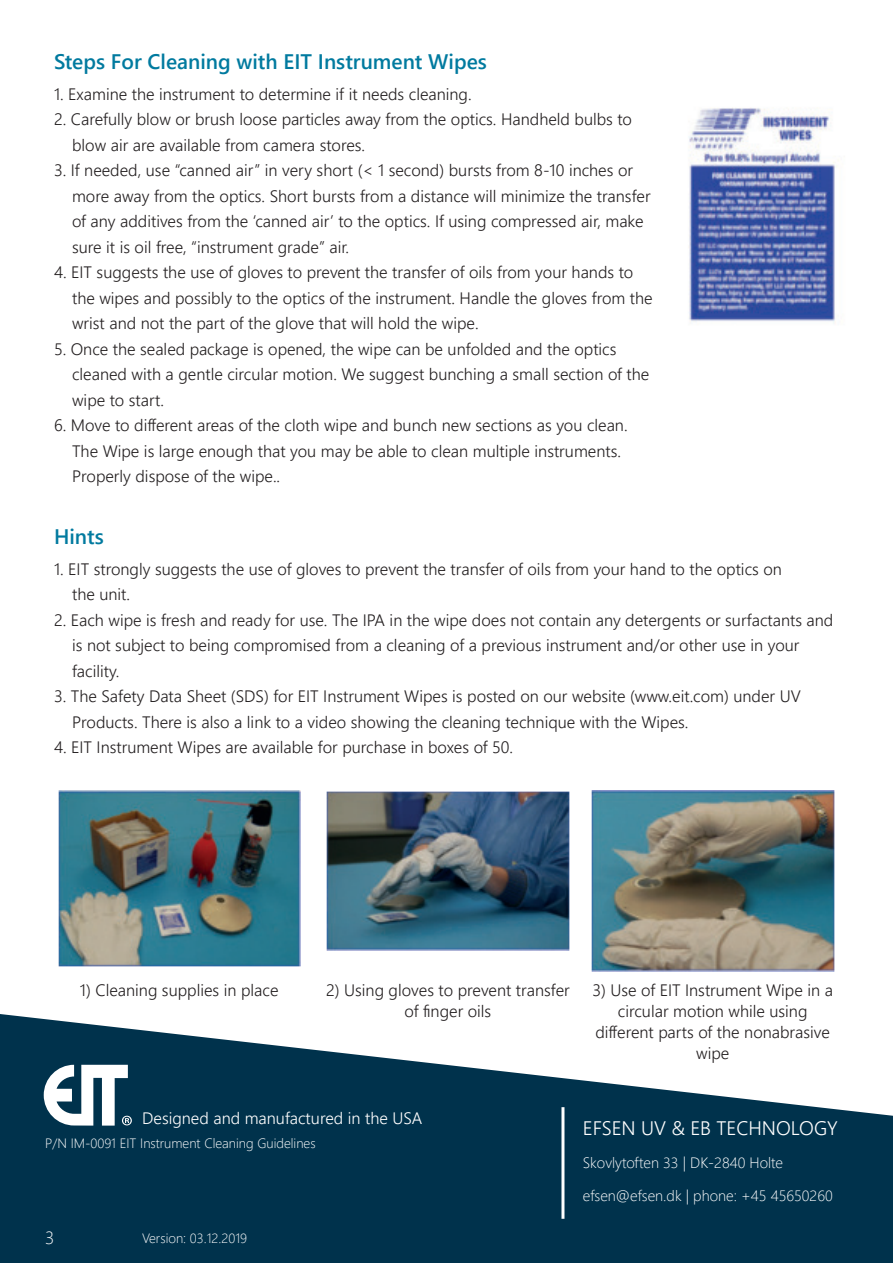
<style>
.page{position:relative;width:893px;height:1263px;background:#fff}
.page>*{position:absolute;margin:0;border:0;box-sizing:border-box;transform-origin:0 0}
.t1{font:600 21px "Segoe UI";color:#007a9f}
.t2{font:300 19.5px "Segoe UI";color:#fff}
.t3{font:300 18px "Segoe UI";color:#fff}
.t4{font:300 16.5px/25.5px "Segoe UI";color:#231f20}
.t5{font:300 16.5px "Segoe UI";color:#fff}
.t6{font:300 15px "Segoe UI";color:#fff}
.t7{font:300 13.5px "Segoe UI";color:#fff}
</style>
<div class="page">
<svg style="left:0;top:1014px;width:893px;height:249px;fill:#00324c"></svg>
<hr style="left:561px;top:1107px;width:3px;height:112px;background:#fff">
<svg style="left:44px;top:1065px;width:88px;height:60px"></svg>
<img style="left:689px;top:107px;width:146px;height:216px">
<img style="left:58px;top:791px;width:243px;height:176px">
<img style="left:326px;top:791px;width:244px;height:159px">
<img style="left:591px;top:791px;width:244px;height:181px">
<p class="t1" style="left:54px;top:54px;width:434px">Steps For Cleaning with EIT Instrument Wipes</p>
<p class="t4" style="left:54px;top:83px;width:419px">1. Examine the instrument to determine if it needs cleaning.</p>
<p class="t4" style="left:72px;top:108px;width:561px;text-indent:-18px">2. Carefully blow or brush loose particles away from the optics. Handheld bulbs to blow air are available from camera stores.</p>
<p class="t4" style="left:72px;top:159px;width:580px;text-indent:-18px">3. If needed, use “canned air” in very short (&lt; 1 second) bursts from 8-10 inches or more away from the optics. Short bursts from a distance will minimize the transfer of any additives from the ‘canned air’ to the optics. If using compressed air, make sure it is oil free, “instrument grade” air.</p>
<p class="t4" style="left:72px;top:261px;width:582px;text-indent:-18px">4. EIT suggests the use of gloves to prevent the transfer of oils from your hands to the wipes and possibly to the optics of the instrument. Handle the gloves from the wrist and not the part of the glove that will hold the wipe.</p>
<p class="t4" style="left:72px;top:335px;width:579px;text-indent:-18px">5. Once the sealed package is opened, the wipe can be unfolded and the optics cleaned with a gentle circular motion. We suggest bunching a small section of the wipe to start.</p>
<p class="t4" style="left:72px;top:411px;width:557px;text-indent:-18px">6. Move to different areas of the cloth wipe and bunch new sections as you clean.<br>The Wipe is large enough that you may be able to clean multiple instruments.<br>Properly dispose of the wipe..</p>
<p class="t1" style="left:54px;top:528px;width:51px">Hints</p>
<p class="t4" style="left:72px;top:558px;width:711px;text-indent:-18px">1. EIT strongly suggests the use of gloves to prevent the transfer of oils from your hand to the optics on the unit.</p>
<p class="t4" style="left:72px;top:609px;width:763px;text-indent:-18px">2. Each wipe is fresh and ready for use. The IPA in the wipe does not contain any detergents or surfactants and is not subject to being compromised from a cleaning of a previous instrument and/or other use in your facility.</p>
<p class="t4" style="left:72px;top:685px;width:730px;text-indent:-18px">3. The Safety Data Sheet (SDS) for EIT Instrument Wipes is posted on our website (www.eit.com) under UV<br>Products. There is also a link to a video showing the cleaning technique with the Wipes.</p>
<p class="t4" style="left:54px;top:736px;width:461px">4. EIT Instrument Wipes are available for purchase in boxes of 50.</p>
<p class="t4" style="left:80px;top:979px;width:200px">1) Cleaning supplies in place</p>
<p class="t4" style="left:592px;top:982px;width:242px;line-height:21px;text-align:center">3) Use of EIT Instrument Wipe in a circular motion while using different parts of the nonabrasive wipe</p>
<p class="t4" style="left:326px;top:982px;width:245px;line-height:21px;text-align:center">2) Using gloves to prevent transfer of finger oils</p>
<p class="t5" style="left:142px;top:1111px;width:282px">Designed and manufactured in the USA</p>
<p class="t7" style="left:45px;top:1138px;width:272px">P/N IM-0091 EIT Instrument Cleaning Guidelines</p>
<p class="t3" style="left:45px;top:1230px;width:11px">3</p>
<p class="t7" style="left:142px;top:1233px;width:107px">Version: 03.12.2019</p>
<p class="t2" style="left:583px;top:1110px;width:257px">EFSEN UV &amp; EB TECHNOLOGY</p>
<p class="t6" style="left:583px;top:1157px;width:202px">Skovlytoften 33 | DK-2840 Holte</p>
<p class="t6" style="left:583px;top:1190px;width:251px">efsen@efsen.dk | phone: +45 45650260</p>
</div>
